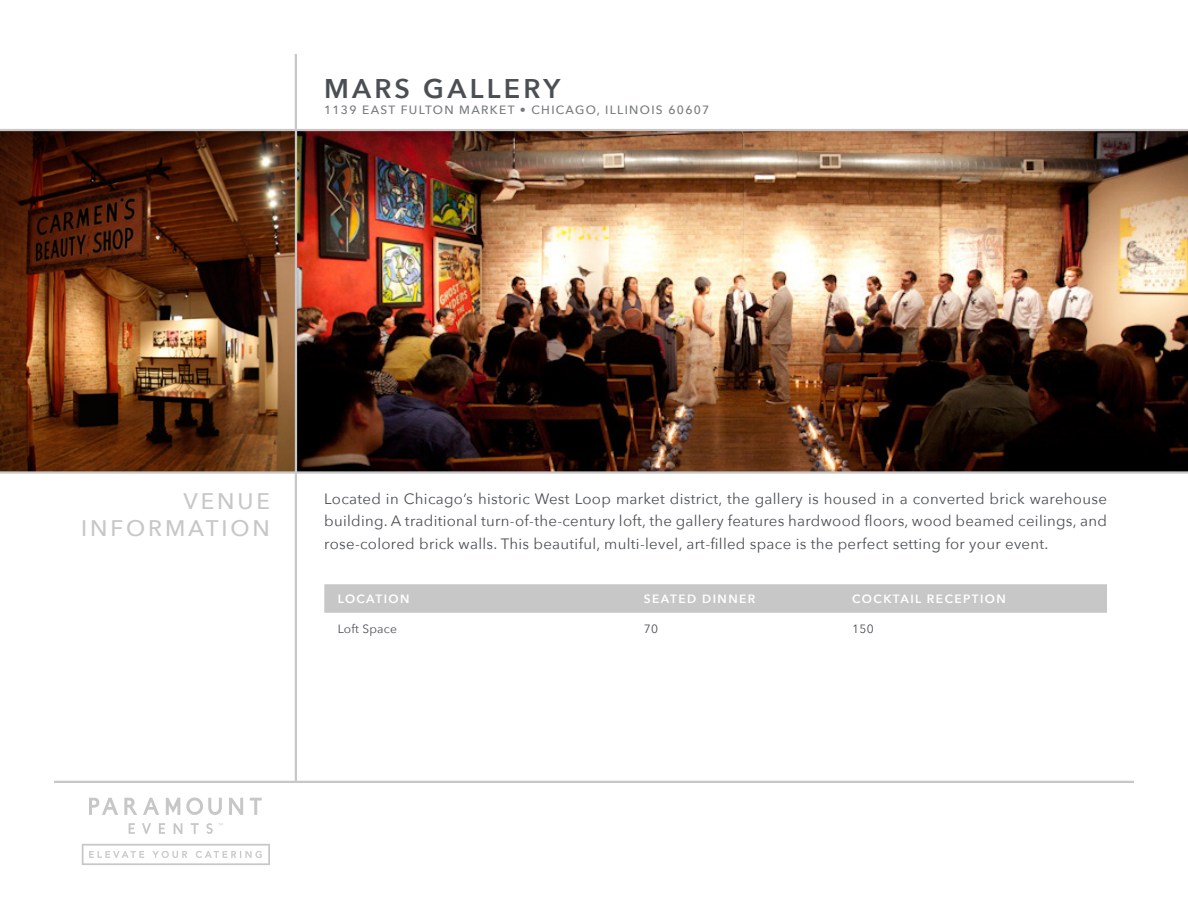
<style>
.page{position:relative;width:1188px;height:918px;background:#fff}
.page>*{position:absolute;margin:0;border:0;box-sizing:border-box;transform-origin:0 0}
.t1{font:600 27px "Avenir Next";letter-spacing:.12em;color:#4b4f54}
.t2{font:500 22.5px/27px "Avenir Next";letter-spacing:.13em;color:#c7c7c8;text-align:right}
.t3{font:15px/22.5px "Avenir Next";letter-spacing:.02em;color:#4b4f54;text-align:justify}
.t4{font:500 12px "Avenir Next";letter-spacing:.11em;color:#77797c}
.t5{font:600 12px "Avenir Next";letter-spacing:.12em;color:#fff}
.t6{font:12px "Avenir Next";letter-spacing:.02em;color:#4b4f54}
</style>
<div class="page">
<svg style="left:324px;top:584px;width:783px;height:29px;background:#c7c7c8"></svg>
<img style="left:297px;top:131px;width:891px;height:340px">
<img style="left:0;top:131px;width:295px;height:340px">
<hr style="left:295px;top:130px;width:2px;height:343px;background:#c7c7c8">
<hr style="left:54px;top:781px;width:1080px;height:2px;background:#c7c7c8">
<hr style="left:0;top:471px;width:1188px;height:3px;background:#c7c7c8">
<hr style="left:0;top:129px;width:1188px;height:2px;background:#c7c7c8">
<svg style="left:82px;top:844px;width:188px;height:21px"></svg>
<svg style="left:124px;top:798px;width:13px;height:17px"></svg>
<svg style="left:186px;top:798px;width:36px;height:17px"></svg>
<svg style="left:250px;top:798px;width:12px;height:17px"></svg>
<svg style="left:129px;top:823px;width:6px;height:11px"></svg>
<svg style="left:159px;top:823px;width:6px;height:11px"></svg>
<svg style="left:191px;top:823px;width:8px;height:11px"></svg>
<svg style="left:207px;top:823px;width:16px;height:11px"></svg>
<svg style="left:229px;top:798px;width:14px;height:17px"></svg>
<svg style="left:174px;top:823px;width:8px;height:11px"></svg>
<svg style="left:89px;top:798px;width:29px;height:17px"></svg>
<svg style="left:143px;top:798px;width:16px;height:17px"></svg>
<svg style="left:166px;top:798px;width:14px;height:17px"></svg>
<svg style="left:142px;top:823px;width:9px;height:11px"></svg>
<hr style="left:295px;top:54px;width:2px;height:75px;background:#c7c7c8">
<hr style="left:295px;top:473px;width:2px;height:308px;background:#c7c7c8">
<h1 class="t1" style="left:324px;top:65px;width:238px">MARS GALLERY</h1>
<p class="t4" style="left:324px;top:100px;width:387px">1139 EAST FULTON MARKET • CHICAGO, ILLINOIS 60607</p>
<h2 class="t2" style="left:81px;top:486px;width:190px">VENUE<br>INFORMATION</h2>
<p class="t3" style="left:324px;top:487px;width:784px">Located in Chicago’s historic West Loop market district, the gallery is housed in a converted brick warehouse building. A traditional turn-of-the-century loft, the gallery features hardwood floors, wood beamed ceilings, and rose-colored brick walls. This beautiful, multi-level, art-filled space is the perfect setting for your event.</p>
<p class="t5" style="left:338px;top:589px;width:73px">LOCATION</p>
<p class="t5" style="left:644px;top:589px;width:113px">SEATED DINNER</p>
<p class="t5" style="left:852px;top:589px;width:155px">COCKTAIL RECEPTION</p>
<p class="t6" style="left:338px;top:619px;width:61px">Loft Space</p>
<p class="t6" style="left:644px;top:619px;width:16px">70</p>
<p class="t6" style="left:852px;top:619px;width:23px">150</p>
</div>
